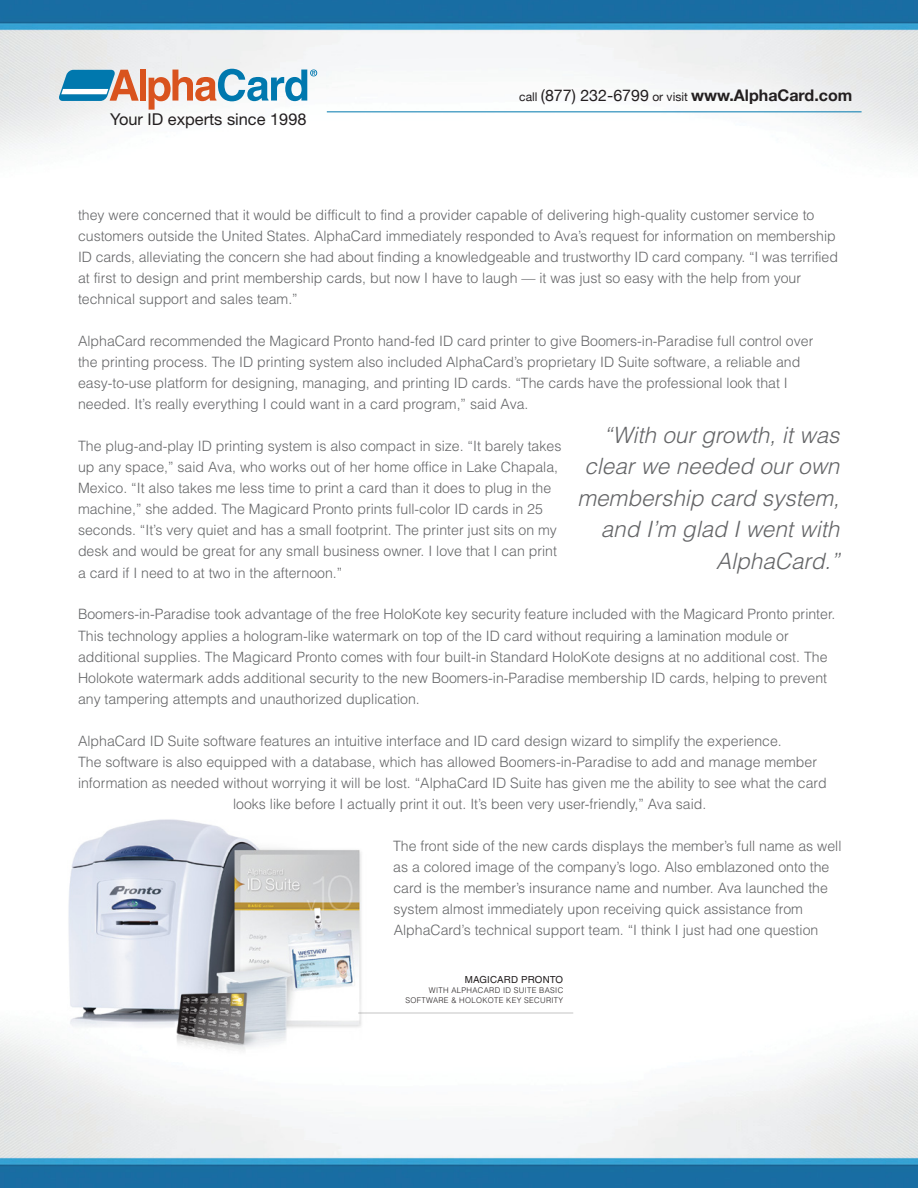
<style>
.page{position:relative;width:918px;height:1188px;background:#fff}
.page>*{position:absolute;margin:0;border:0;box-sizing:border-box;transform-origin:0 0}
.t1{font:italic 300 22.5px/31.5px "Helvetica LT Std";color:#646567;text-align:right}
.t2{font:16.35px "Helvetica Neue LT Std";color:#231f20}
.t3{font:700 16.05px "Helvetica Neue";color:#231f20}
.t4{font:300 14.25px/21px "Helvetica LT Std";color:#646567}
.t5{font:9.75px "Helvetica LT Std";letter-spacing:.02em;color:#231f20}
.t6{font:300 7.8px/10.1px "Helvetica LT Std";letter-spacing:.04em;color:#231f20;text-align:right}
.s1{font-weight:400;font-size:12px}
.s2{font-weight:400}
</style>
<div class="page">
<img style="left:0;top:0;width:918px;height:158px">
<img style="left:0;top:1030px;width:918px;height:158px">
<div style="left:140px;top:70px;width:6px;height:31px;background:#d9531e"></div>
<svg style="left:149px;top:69px;width:168px;height:41px"></svg>
<svg style="left:59px;top:70px;width:80px;height:31px;background:#769aab"></svg>
<hr style="left:327px;top:111px;width:535px;height:1px;background:#0078ae">
<hr style="left:358px;top:1012px;width:215px;height:2px;background:#c9c9c9">
<img style="left:44px;top:819px;width:335px;height:243px">
<p class="t2" style="left:110px;top:110px;width:198px">Your ID experts since 1998</p>
<p class="t3" style="left:519px;top:82px;width:335px"><span class="s1">call</span> <span class="s2">(877) 232-6799</span> <span class="s1">or visit</span> www.AlphaCard.com</p>
<p class="t4" style="left:78px;top:205px;width:762px">they were concerned that it would be difficult to find a provider capable of delivering high-quality customer service to customers outside the United States. AlphaCard immediately responded to Ava’s request for information on membership ID cards, alleviating the concern she had about finding a knowledgeable and trustworthy ID card company. “I was terrified at first to design and print membership cards, but now I have to laugh — it was just so easy with the help from your technical support and sales team.”</p>
<p class="t4" style="left:78px;top:331px;width:737px">AlphaCard recommended the Magicard Pronto hand-fed ID card printer to give Boomers-in-Paradise full control over the printing process. The ID printing system also included AlphaCard’s proprietary ID Suite software, a reliable and easy-to-use platform for designing, managing, and printing ID cards. “The cards have the professional look that I needed. It’s really everything I could want in a card program,” said Ava.</p>
<p class="t4" style="left:78px;top:436px;width:485px">The plug-and-play ID printing system is also compact in size. “It barely takes up any space,” said Ava, who works out of her home office in Lake Chapala, Mexico. “It also takes me less time to print a card than it does to plug in the machine,” she added. The Magicard Pronto prints full-color ID cards in 25 seconds. “It’s very quiet and has a small footprint. The printer just sits on my desk and would be great for any small business owner. I love that I can print a card if I need to at two in the afternoon.”</p>
<p class="t4" style="left:78px;top:604px;width:759px">Boomers-in-Paradise took advantage of the free HoloKote key security feature included with the Magicard Pronto printer.<br>This technology applies a hologram-like watermark on top of the ID card without requiring a lamination module or additional supplies. The Magicard Pronto comes with four built-in Standard HoloKote designs at no additional cost. The Holokote watermark adds additional security to the new Boomers-in-Paradise membership ID cards, helping to prevent any tampering attempts and unauthorized duplication.</p>
<p class="t4" style="left:78px;top:730px;width:705px">AlphaCard ID Suite software features an intuitive interface and ID card design wizard to simplify the experience.</p>
<p class="t4" style="left:78px;top:751px;width:741px">The software is also equipped with a database, which has allowed Boomers-in-Paradise to add and manage member</p>
<p class="t4" style="left:78px;top:772px;width:750px">information as needed without worrying it will be lost. “AlphaCard ID Suite has given me the ability to see what the card</p>
<p class="t4" style="left:233px;top:793px;width:475px">looks like before I actually print it out. It’s been very user-friendly,” Ava said.</p>
<p class="t4" style="left:393px;top:835px;width:450px">The front side of the new cards displays the member’s full name as well as a colored image of the company’s logo. Also emblazoned onto the card is the member’s insurance name and number. Ava launched the system almost immediately upon receiving quick assistance from AlphaCard’s technical support team. “I think I just had one question</p>
<h1 class="t1" style="left:577px;top:419px;width:264px">“With our growth, it was clear we needed our own membership card system, and I’m glad I went with<br>AlphaCard.”</h1>
<p class="t5" style="left:465px;top:974px;width:100px">MAGICARD PRONTO</p>
<p class="t6" style="left:406px;top:985px;width:159px">WITH ALPHACARD ID SUITE BASIC<br>SOFTWARE &amp; HOLOKOTE KEY SECURITY</p>
</div>
